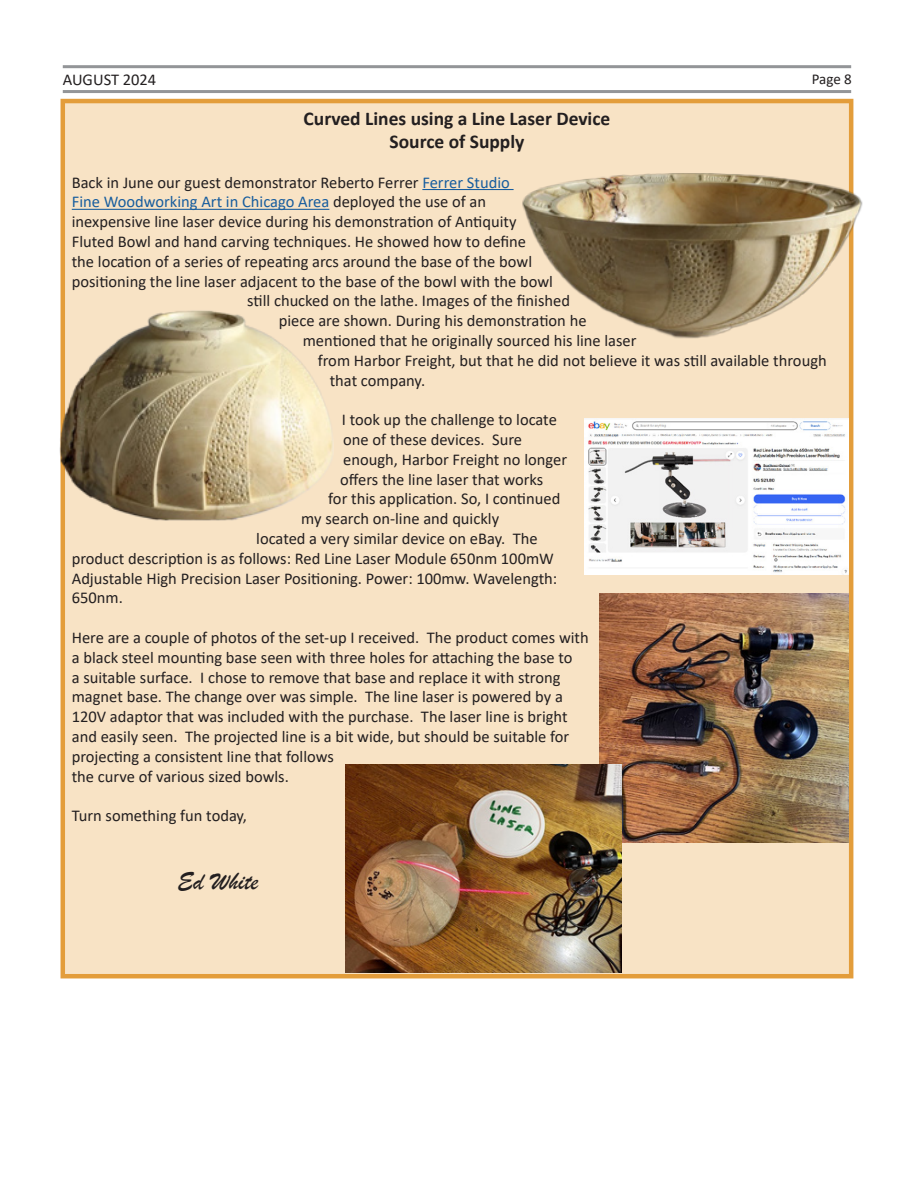
<style>
.page{position:relative;width:918px;height:1188px;background:#fff}
.page>*{position:absolute;margin:0;border:0;box-sizing:border-box;transform-origin:0 0}
.t1{font:25.5px "Brush Script";color:#231f20}
.t2{font:700 19.5px "Calibri";color:#231f20}
.t3{font:16.5px/19.8px "Calibri";color:#231f20}
.t4{font:16.5px "Calibri";color:#175d9e}
.t5{font:15px "Calibri";color:#231f20}
.s1{color:#175d9e}
.s2{color:#231f20}
</style>
<div class="page">
<hr style="left:63px;top:65px;width:788px;height:3px;background:#939598">
<hr style="left:63px;top:90px;width:788px;height:3px;background:#939598">
<div style="left:63px;top:101px;width:788px;height:875px;background:#f8e3c5"></div>
<hr style="left:422px;top:189px;width:92px;height:1px;background:#175d9e">
<hr style="left:72px;top:209px;width:257px;height:1px;background:#175d9e">
<div style="left:61px;top:99px;width:792px;height:879px;border:4px solid #e39d3b"></div>
<img style="left:522px;top:145px;width:341px;height:217px">
<img style="left:59px;top:300px;width:275px;height:226px">
<img style="left:585px;top:418px;width:263px;height:157px">
<img style="left:600px;top:594px;width:249px;height:249px">
<img style="left:346px;top:765px;width:276px;height:207px">
<p class="t3" style="left:63px;top:69px;width:95px">AUGUST 2024</p>
<p class="t5" style="left:812px;top:69px;width:42px">Page 8</p>
<p class="t2" style="left:304px;top:104px;width:308px">Curved Lines using a Line Laser Device</p>
<p class="t2" style="left:390px;top:128px;width:136px">Source of Supply</p>
<p class="t3" style="left:72px;top:172px;width:440px">Back in June our guest demonstrator Reberto Ferrer <span class="s1">Ferrer Studio</span></p>
<p class="t4" style="left:72px;top:191px;width:416px">Fine Woodworking Art in Chicago Area <span class="s2">deployed the use of an</span></p>
<p class="t3" style="left:72px;top:211px;width:446px">inexpensive line laser device during his demonstration of Antiquity</p>
<p class="t3" style="left:72px;top:231px;width:456px">Fluted Bowl and hand carving techniques. He showed how to define</p>
<p class="t3" style="left:72px;top:251px;width:462px">the location of a series of repeating arcs around the base of the bowl</p>
<p class="t3" style="left:72px;top:271px;width:483px">positioning the line laser adjacent to the base of the bowl with the bowl</p>
<p class="t3" style="left:247px;top:291px;width:324px">still chucked on the lathe. Images of the finished</p>
<p class="t3" style="left:279px;top:310px;width:309px">piece are shown. During his demonstration he</p>
<p class="t3" style="left:303px;top:330px;width:335px">mentioned that he originally sourced his line laser</p>
<p class="t3" style="left:318px;top:350px;width:510px">from Harbor Freight, but that he did not believe it was still available through</p>
<p class="t3" style="left:330px;top:370px;width:97px">that company.</p>
<p class="t3" style="left:342px;top:409px;width:217px">I took up the challenge to locate</p>
<p class="t3" style="left:343px;top:429px;width:180px">one of these devices. Sure</p>
<p class="t3" style="left:343px;top:449px;width:225px">enough, Harbor Freight no longer</p>
<p class="t3" style="left:340px;top:469px;width:205px">offers the line laser that works</p>
<p class="t3" style="left:328px;top:489px;width:234px">for this application. So, I continued</p>
<p class="t3" style="left:301px;top:508px;width:199px">my search on-line and quickly</p>
<p class="t3" style="left:256px;top:528px;width:283px">located a very similar device on eBay. The</p>
<p class="t3" style="left:72px;top:548px;width:484px">product description is as follows: Red Line Laser Module 650nm 100mW</p>
<p class="t3" style="left:72px;top:568px;width:487px">Adjustable High Precision Laser Positioning. Power: 100mw. Wavelength:</p>
<p class="t3" style="left:72px;top:588px;width:53px">650nm.</p>
<p class="t3" style="left:72px;top:627px;width:519px">Here are a couple of photos of the set-up I received. The product comes with a black steel mounting base seen with three holes for attaching the base to<br>a suitable surface. I chose to remove that base and replace it with strong magnet base. The change over was simple. The line laser is powered by a 120V adaptor that was included with the purchase. The laser line is bright and easily seen. The projected line is a bit wide, but should be suitable for projecting a consistent line that follows<br>the curve of various sized bowls.</p>
<p class="t3" style="left:72px;top:805px;width:177px">Turn something fun today,</p>
<p class="t1" style="left:177px;top:866px;width:82px">Ed White</p>
</div>
